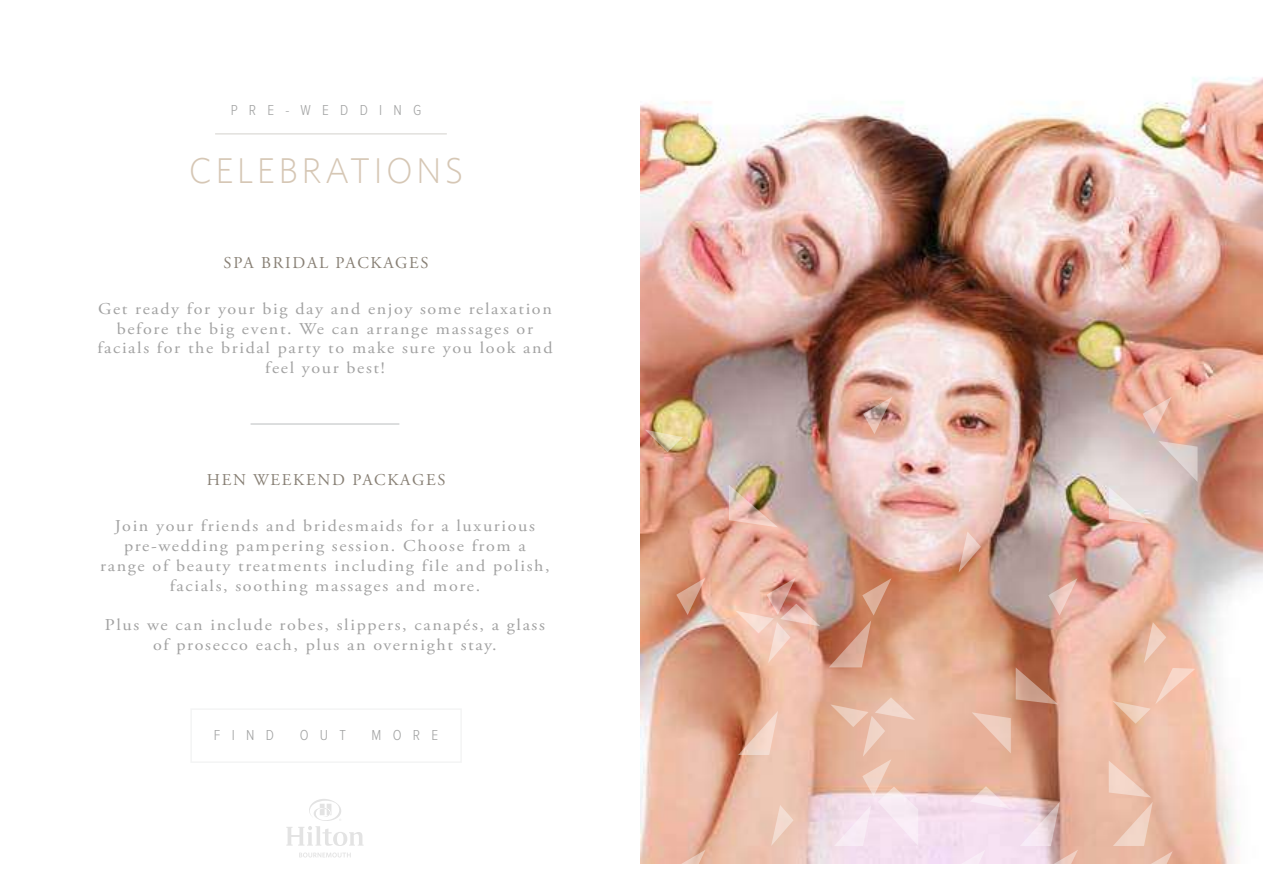
<style>
.page{position:relative;width:1263px;height:893px;background:#fff}
.page>*{position:absolute;margin:0;border:0;box-sizing:border-box;transform-origin:0 0}
.t1{font:300 36px "Whitney";letter-spacing:.09em;color:#d6c7b5}
.t2{font:16.5px/19.8px "Adobe Garamond Pro";letter-spacing:.09em;color:#a2a2a2;text-align:center;scale:1.1 1}
.t3{font:16.5px "Adobe Garamond Pro";letter-spacing:.105em;color:#888075}
.t4{font:300 15px "Proxima Nova Cond";letter-spacing:.75em;color:#a2a3a3}
</style>
<div class="page">
<img style="left:640px;top:77px;width:623px;height:786px">
<svg style="left:956px;top:850px;width:29px;height:14px"></svg>
<svg style="left:676px;top:850px;width:29px;height:14px"></svg>
<svg style="left:970px;top:786px;width:40px;height:23px"></svg>
<svg style="left:645px;top:430px;width:38px;height:22px"></svg>
<svg style="left:1048px;top:578px;width:29px;height:38px"></svg>
<svg style="left:676px;top:578px;width:29px;height:37px"></svg>
<svg style="left:736px;top:578px;width:84px;height:85px;background:#e6b5a4"></svg>
<svg style="left:1142px;top:397px;width:30px;height:37px"></svg>
<svg style="left:863px;top:397px;width:29px;height:37px"></svg>
<svg style="left:958px;top:531px;width:23px;height:42px"></svg>
<svg style="left:1113px;top:622px;width:82px;height:102px;background:#eabaa2"></svg>
<svg style="left:1237px;top:604px;width:26px;height:59px"></svg>
<svg style="left:771px;top:805px;width:22px;height:41px"></svg>
<svg style="left:1205px;top:786px;width:58px;height:78px"></svg>
<svg style="left:829px;top:578px;width:62px;height:89px;background:#c68b72"></svg>
<svg style="left:738px;top:711px;width:40px;height:44px;background:#e0af98"></svg>
<svg style="left:1018px;top:802px;width:60px;height:62px;background:#e4c4c4"></svg>
<svg style="left:830px;top:697px;width:88px;height:149px;background:#ecc9c0"></svg>
<svg style="left:972px;top:712px;width:39px;height:41px;background:#e9bca8"></svg>
<svg style="left:1158px;top:441px;width:39px;height:41px;background:#d8c7c5"></svg>
<img style="left:729px;top:485px;width:49px;height:42px">
<svg style="left:1109px;top:760px;width:88px;height:104px;background:#eabca6"></svg>
<svg style="left:1016px;top:667px;width:42px;height:37px;background:#c0856e"></svg>
<svg style="left:1109px;top:487px;width:42px;height:37px;background:#ead6d2"></svg>
<hr style="left:215px;top:133px;width:232px;height:2px;background:#888175">
<svg style="left:286px;top:799px;width:78px;height:47px"></svg>
<svg style="left:299px;top:852px;width:52px;height:5px"></svg>
<hr style="left:251px;top:423px;width:148px;height:2px;background:#d1d3d4">
<div style="left:190px;top:708px;width:272px;height:55px;border:2px solid #d1d3d4"></div>
<p class="t4" style="left:231px;top:103px;width:192px">PRE-WEDDING</p>
<h1 class="t1" style="left:189px;top:149px;width:276px">CELEBRATIONS</h1>
<p class="t3" style="left:224px;top:252px;width:207px">SPA BRIDAL PACKAGES</p>
<p class="t2" style="left:97px;top:299px;width:415px">Get ready for your big day and enjoy some relaxation before the big event. We can arrange massages or facials for the bridal party to make sure you look and feel your best!</p>
<p class="t3" style="left:207px;top:470px;width:240px">HEN WEEKEND PACKAGES</p>
<p class="t2" style="left:100px;top:517px;width:410px">Join your friends and bridesmaids for a luxurious pre-wedding pampering session. Choose from a range of beauty treatments including file and polish, facials, soothing massages and more.</p>
<p class="t2" style="left:105px;top:616px;width:401px">Plus we can include robes, slippers, canapés, a glass of prosecco each, plus an overnight stay.</p>
<p class="t4" style="left:214px;top:728px;width:62px">FIND</p>
<p class="t4" style="left:300px;top:728px;width:48px">OUT</p>
<p class="t4" style="left:372px;top:728px;width:68px">MORE</p>
</div>
